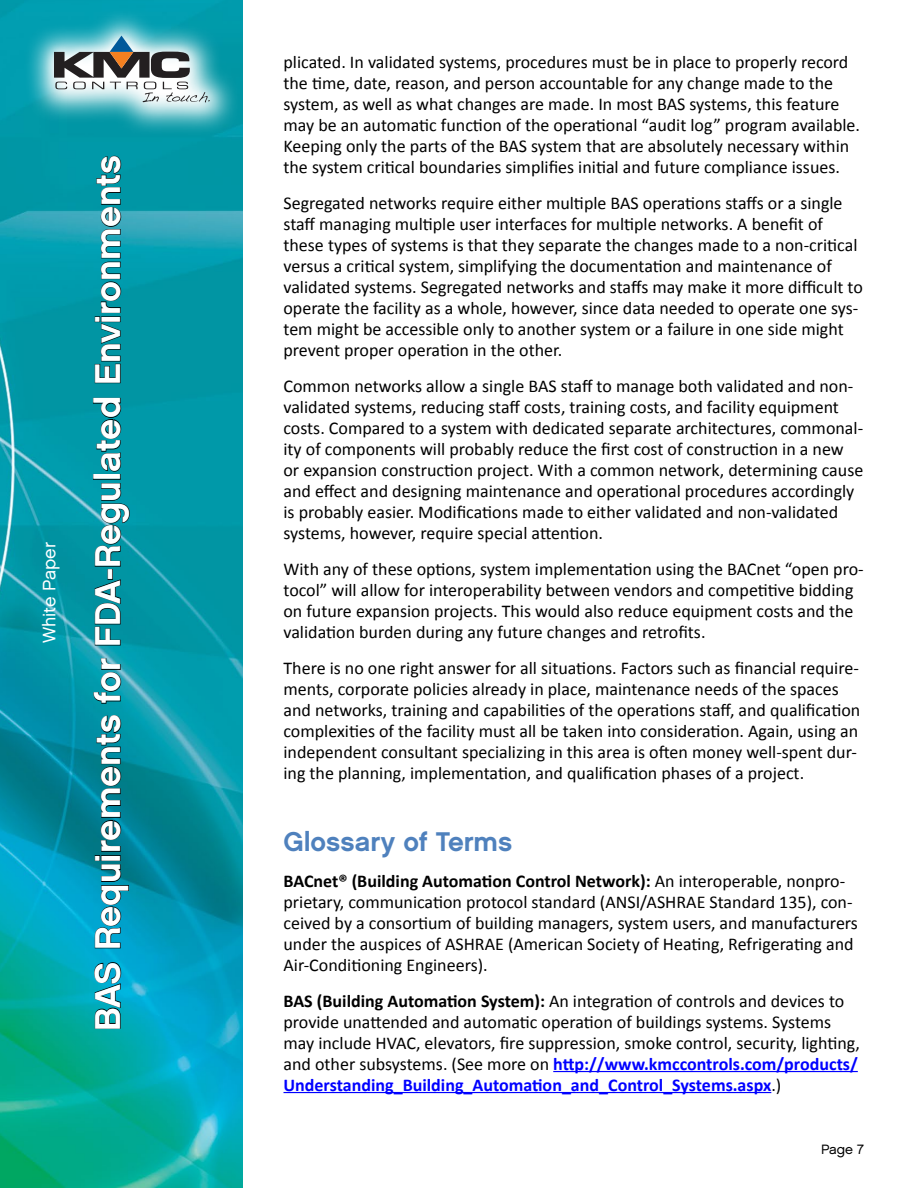
<style>
.page{position:relative;width:918px;height:1188px;background:#fff}
.page>*{position:absolute;margin:0;border:0;box-sizing:border-box;transform-origin:0 0}
.t1{font:36px "Chalet New York Nineteen Sixty";color:#fff}
.t2{font:27px "Chalet New York Nineteen Sixty";color:#4f81bd}
.t3{font:18px/21px "Calibri";color:#000}
.t4{font:18px "Chalet London Nineteen Sixty";color:#fff}
.t5{font:13.5px "Chalet London Nineteen Sixty";color:#000}
.s1{font-weight:700}
.s2{font-weight:700;color:#00f}
</style>
<div class="page">
<img style="left:0;top:0;width:243px;height:1188px">
<svg style="left:25px;top:9px;width:215px;height:127px"></svg>
<div style="left:45px;top:27px;width:173px;height:84px;background:#fff;opacity:.75"></div>
<svg style="left:54px;top:36px;width:156px;height:66px"></svg>
<hr style="left:553px;top:1071px;width:305px;height:1px;background:#00f">
<hr style="left:284px;top:1092px;width:487px;height:1px;background:#00f">
<svg style="left:94px;top:962px;width:27px;height:67px"></svg>
<svg style="left:95px;top:715px;width:34px;height:234px"></svg>
<svg style="left:93px;top:658px;width:28px;height:46px"></svg>
<svg style="left:95px;top:579px;width:26px;height:67px"></svg>
<div style="left:108px;top:569px;width:5px;height:11px;border:1px solid #000"></div>
<svg style="left:95px;top:483px;width:35px;height:84px"></svg>
<div style="left:93px;top:474px;width:28px;height:6px;border:1px solid #000"></div>
<svg style="left:93px;top:398px;width:28px;height:74px"></svg>
<svg style="left:95px;top:156px;width:26px;height:227px"></svg>
<p class="t4" style="left:38px;top:643px;width:103px;rotate:-90deg">White Paper</p>
<h1 class="t1" style="left:86px;top:1031px;width:877px;rotate:-90deg">BAS Requirements for FDA-Regulated Environments</h1>
<p class="t3" style="left:284px;top:51px;width:578px">plicated. In validated systems, procedures must be in place to properly record the time, date, reason, and person accountable for any change made to the system, as well as what changes are made. In most BAS systems, this feature may be an automatic function of the operational “audit log” program available.<br>Keeping only the parts of the BAS system that are absolutely necessary within the system critical boundaries simplifies initial and future compliance issues.</p>
<p class="t3" style="left:284px;top:192px;width:581px">Segregated networks require either multiple BAS operations staffs or a single staff managing multiple user interfaces for multiple networks. A benefit of these types of systems is that they separate the changes made to a non-critical versus a critical system, simplifying the documentation and maintenance of validated systems. Segregated networks and staffs may make it more difficult to operate the facility as a whole, however, since data needed to operate one sys&shy;tem might be accessible only to another system or a failure in one side might prevent proper operation in the other.</p>
<p class="t3" style="left:284px;top:375px;width:581px">Common networks allow a single BAS staff to manage both validated and non&shy;validated systems, reducing staff costs, training costs, and facility equipment costs. Compared to a system with dedicated separate architectures, commonal&shy;ity of components will probably reduce the first cost of construction in a new or expansion construction project. With a common network, determining cause and effect and designing maintenance and operational procedures accordingly is probably easier. Modifications made to either validated and non-validated systems, however, require special attention.</p>
<p class="t3" style="left:284px;top:558px;width:582px">With any of these options, system implementation using the BACnet “open pro&shy;tocol” will allow for interoperability between vendors and competitive bidding on future expansion projects. This would also reduce equipment costs and the validation burden during any future changes and retrofits.</p>
<p class="t3" style="left:284px;top:657px;width:578px">There is no one right answer for all situations. Factors such as financial require&shy;ments, corporate policies already in place, maintenance needs of the spaces and networks, training and capabilities of the operations staff, and qualification complexities of the facility must all be taken into consideration. Again, using an independent consultant specializing in this area is often money well-spent dur&shy;ing the planning, implementation, and qualification phases of a project.</p>
<h2 class="t2" style="left:284px;top:825px;width:230px">Glossary of Terms</h2>
<p class="t3" style="left:284px;top:870px;width:576px"><span class="s1">BACnet® (Building Automation Control Network):</span> An interoperable, nonpro&shy;prietary, communication protocol standard (ANSI/ASHRAE Standard 135), con&shy;ceived by a consortium of building managers, system users, and manufacturers under the auspices of ASHRAE (American Society of Heating, Refrigerating and Air-Conditioning Engineers).</p>
<p class="t3" style="left:284px;top:990px;width:578px"><span class="s1">BAS (Building Automation System):</span> An integration of controls and devices to provide unattended and automatic operation of buildings systems. Systems may include HVAC, elevators, fire suppression, smoke control, security, lighting, and other subsystems. (See more on <span class="s2">http://www.kmccontrols.com/products/ Understanding_Building_Automation_and_Control_Systems.aspx</span>.)</p>
<p class="t5" style="left:821px;top:1141px;width:44px">Page 7</p>
</div>
